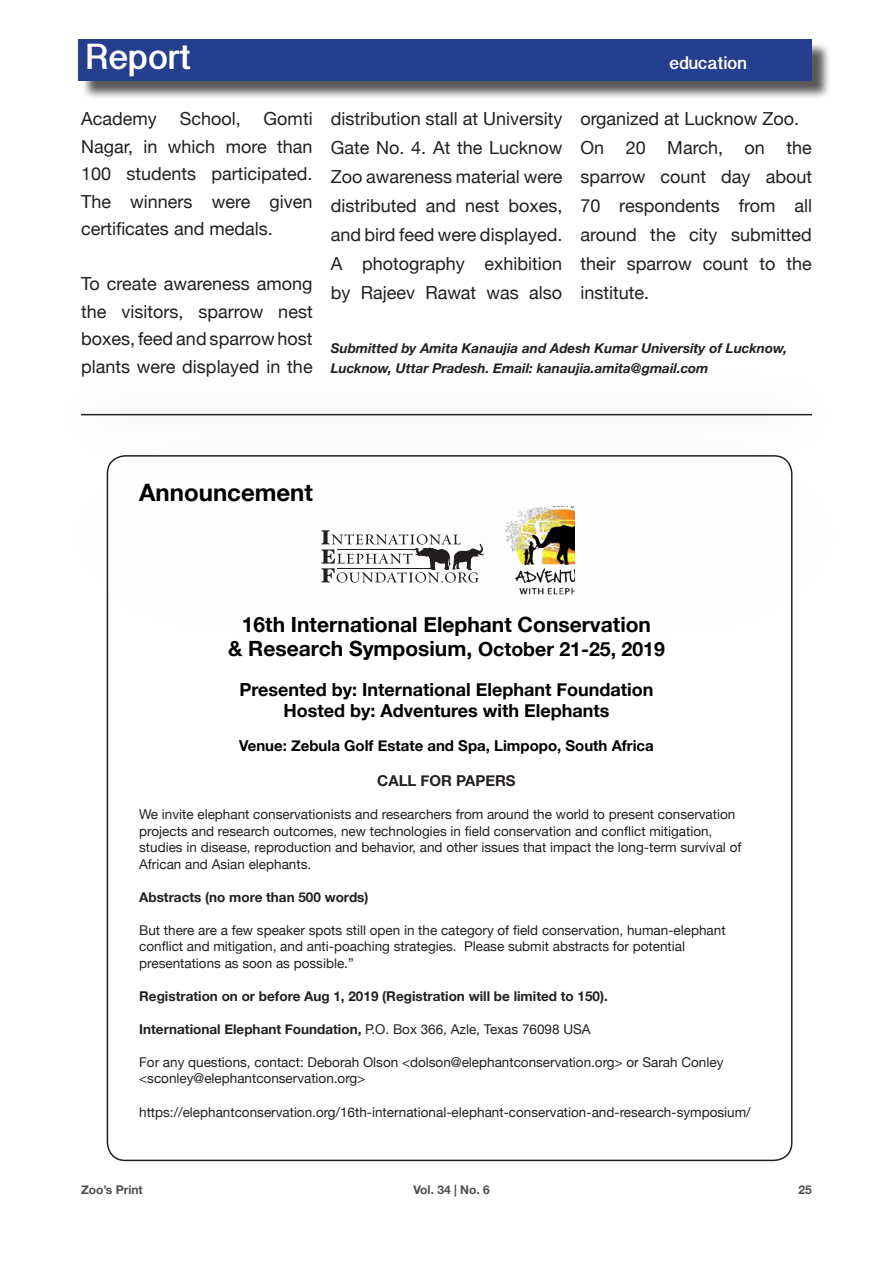
<style>
.page{position:relative;width:893px;height:1263px;background:#fff}
.page>*{position:absolute;margin:0;border:0;box-sizing:border-box;transform-origin:0 0}
.t1{font:700 36px "Devanagari Sangam MN";color:#fff}
.t2{font:700 24px "Helvetica Neue";color:#000}
.t3{font:700 21px/24px "Helvetica Neue";color:#000;text-align:center}
.t4{font:18px/29px "Helvetica Neue";color:#231f20;text-align:justify}
.t5{font:700 18px "Helvetica Neue";color:#000}
.t6{font:700 18px "Devanagari Sangam MN";color:#fff}
.t7{font:700 15px "Helvetica Neue";color:#000}
.t8{font:700 15px "Helvetica Neue";color:#231f20}
.t9{font:13.5px/16.5px "Helvetica Neue";color:#231f20}
.t10{font:700 13.5px "Helvetica Neue";color:#231f20}
.t11{font:italic 700 13.5px/20.5px "Helvetica Neue";color:#231f20}
.t12{font:700 12px "Helvetica Neue";color:#4d4d4d}
.s1{font-size:19.5px}
.s2{font-weight:400}
</style>
<div class="page">
<div style="left:81px;top:41px;width:750px;height:59px;background:#231f20;opacity:.75"></div>
<div style="left:79px;top:39px;width:733px;height:42px;background:#253f8e"></div>
<hr style="left:81px;top:414px;width:731px;height:1px;background:#231f20">
<img style="left:505px;top:507px;width:70px;height:88px">
<svg style="left:321px;top:530px;width:164px;height:53px"></svg>
<hr style="left:337px;top:549px;width:78px;height:1px;background:#231f20">
<hr style="left:338px;top:568px;width:95px;height:1px;background:#231f20">
<h1 class="t1" style="left:86px;top:35px;width:107px">Report</h1>
<p class="t4" style="left:81px;top:105px;width:77px">Academy</p>
<p class="t4" style="left:180px;top:105px;width:63px">School,</p>
<p class="t4" style="left:81px;top:106px;width:233px;line-height:27.6px;text-indent:183px">Gomti Nagar, in which more than 100 students participated.<br>The winners were given certificates and medals.</p>
<p class="t4" style="left:81px;top:271px;width:233px;line-height:27.6px">To create awareness among the visitors, sparrow nest boxes, feed and sparrow host plants were displayed in the</p>
<h3 class="t6" style="left:669px;top:52px;width:79px">education</h3>
<p class="t4" style="left:331px;top:105px;width:233px">distribution stall at University Gate No. 4. At the Lucknow Zoo awareness material were distributed and nest boxes, and bird feed were displayed.<br>A photography exhibition by Rajeev Rawat was also</p>
<p class="t4" style="left:580px;top:105px;width:220px">organized at Lucknow Zoo.</p>
<p class="t4" style="left:580px;top:134px;width:233px">On 20 March, on the sparrow count day about 70 respondents from all around the city submitted their sparrow count to the institute.</p>
<p class="t11" style="left:331px;top:338px;width:458px">Submitted by Amita Kanaujia and Adesh Kumar University of Lucknow,<br>Lucknow, Uttar Pradesh. Email: kanaujia.amita@gmail.com</p>
<p class="t2" style="left:139px;top:474px;width:175px">Announcement</p>
<p class="t3" style="left:228px;top:613px;width:438px">16th International Elephant Conservation<br>&amp; Research Symposium, <span class="s1">October 21-25, 2019</span></p>
<p class="t5" style="left:239px;top:675px;width:415px">Presented by: International Elephant Foundation</p>
<p class="t5" style="left:283px;top:696px;width:328px">Hosted by: Adventures with Elephants</p>
<p class="t7" style="left:239px;top:734px;width:416px">Venue: Zebula Golf Estate and Spa, Limpopo, South Africa</p>
<p class="t8" style="left:377px;top:768px;width:140px">CALL FOR PAPERS</p>
<p class="t9" style="left:139px;top:807px;width:604px">We invite elephant conservationists and researchers from around the world to present conservation projects and research outcomes, new technologies in field conservation and conflict mitigation, studies in disease, reproduction and behavior, and other issues that impact the long-term survival of African and Asian elephants.</p>
<p class="t10" style="left:139px;top:886px;width:231px">Abstracts (no more than 500 words)</p>
<p class="t9" style="left:139px;top:922px;width:588px">But there are a few speaker spots still open in the category of field conservation, human-elephant conflict and mitigation, and anti-poaching strategies. Please submit abstracts for potential presentations as soon as possible.”</p>
<p class="t10" style="left:139px;top:985px;width:470px">Registration on or before Aug 1, 2019 (Registration will be limited to 150).</p>
<p class="t10" style="left:139px;top:1018px;width:453px">International Elephant Foundation, <span class="s2">P.O. Box 366, Azle, Texas 76098 USA</span></p>
<p class="t9" style="left:139px;top:1054px;width:586px">For any questions, contact: Deborah Olson &lt;dolson@elephantconservation.org&gt; or Sarah Conley &lt;sconley@elephantconservation.org&gt;</p>
<p class="t9" style="left:139px;top:1105px;width:613px">https://elephantconservation.org/16th-international-elephant-conservation-and-research-symposium/</p>
<p class="t12" style="left:81px;top:1180px;width:63px">Zoo’s Print</p>
<p class="t12" style="left:413px;top:1180px;width:78px">Vol. 34 | No. 6</p>
<p class="t12" style="left:799px;top:1180px;width:15px">25</p>
</div>
